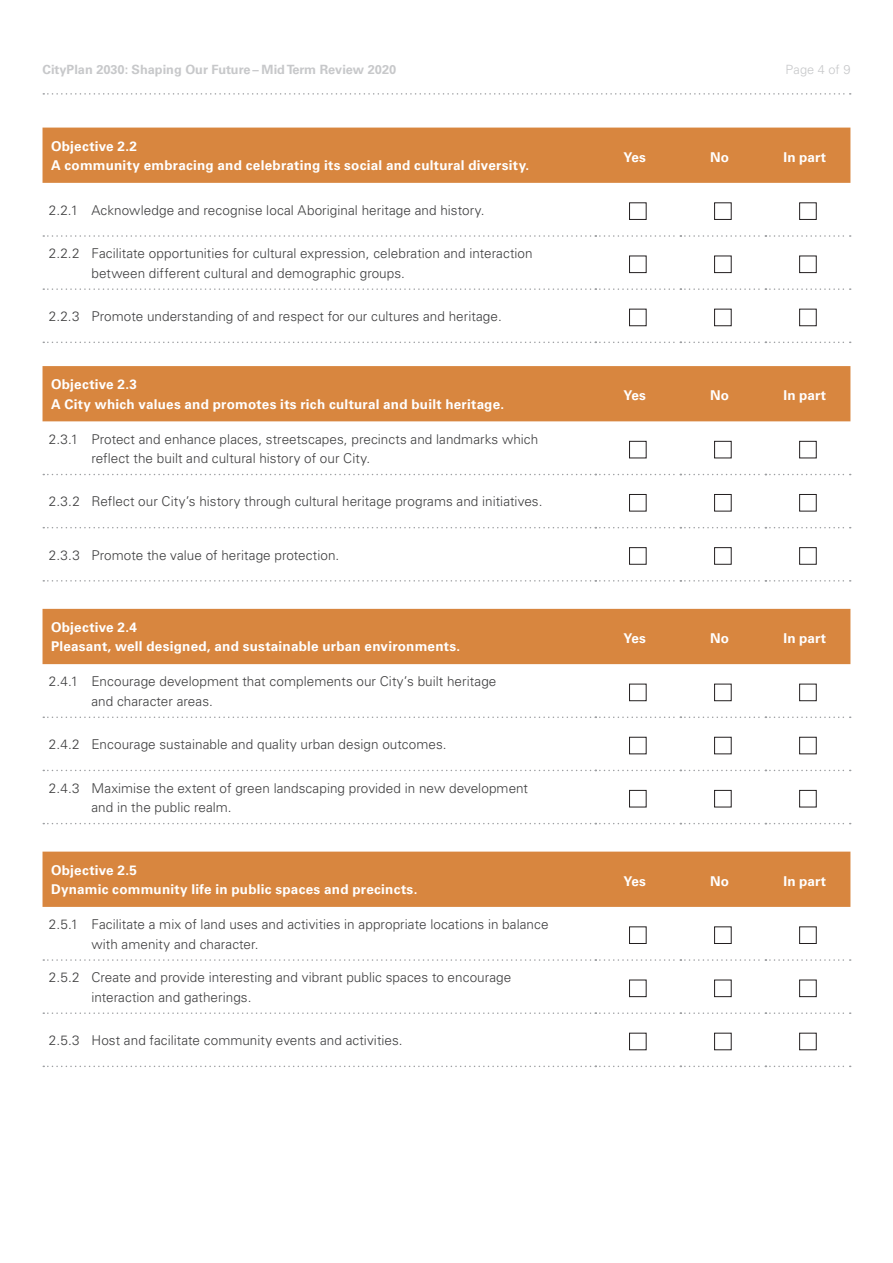
<style>
.page{position:relative;width:893px;height:1263px;background:#fff}
.page>*{position:absolute;margin:0;border:0;box-sizing:border-box;transform-origin:0 0}
.Table_Body_Copy{font:300 13.5px/19.5px "Univers";letter-spacing:.005em;color:#3e3e3f}
.Table_Header{font:700 13.5px/19.5px "Univers";letter-spacing:.015em;color:#fff}
.t1{font:700 12.75px "Univers";color:#c7c8ca}
.t2{font:300 12.75px "Univers";letter-spacing:.01em;color:#c7c8ca}
</style>
<div class="page">
<svg style="left:43px;top:93px;width:808px;height:2px"></svg>
<div style="left:43px;top:128px;width:807px;height:55px;background:#d8863f"></div>
<svg style="left:43px;top:235px;width:808px;height:2px"></svg>
<svg style="left:43px;top:288px;width:808px;height:2px"></svg>
<svg style="left:43px;top:342px;width:808px;height:1px"></svg>
<div style="left:629px;top:203px;width:17px;height:17px;border:1px solid #231f20"></div>
<div style="left:714px;top:203px;width:17px;height:17px;border:1px solid #231f20"></div>
<div style="left:799px;top:203px;width:17px;height:17px;border:1px solid #231f20"></div>
<div style="left:629px;top:256px;width:17px;height:17px;border:1px solid #231f20"></div>
<div style="left:714px;top:256px;width:17px;height:17px;border:1px solid #231f20"></div>
<div style="left:799px;top:256px;width:17px;height:17px;border:1px solid #231f20"></div>
<div style="left:629px;top:309px;width:17px;height:17px;border:1px solid #231f20"></div>
<div style="left:714px;top:309px;width:17px;height:17px;border:1px solid #231f20"></div>
<div style="left:799px;top:309px;width:17px;height:17px;border:1px solid #231f20"></div>
<div style="left:43px;top:366px;width:807px;height:55px;background:#d8863f"></div>
<svg style="left:43px;top:474px;width:808px;height:1px"></svg>
<svg style="left:43px;top:527px;width:808px;height:1px"></svg>
<svg style="left:43px;top:580px;width:808px;height:2px"></svg>
<div style="left:629px;top:441px;width:17px;height:17px;border:1px solid #231f20"></div>
<div style="left:714px;top:441px;width:17px;height:17px;border:1px solid #231f20"></div>
<div style="left:799px;top:441px;width:17px;height:17px;border:1px solid #231f20"></div>
<div style="left:629px;top:494px;width:17px;height:17px;border:1px solid #231f20"></div>
<div style="left:714px;top:494px;width:17px;height:17px;border:1px solid #231f20"></div>
<div style="left:799px;top:494px;width:17px;height:17px;border:1px solid #231f20"></div>
<div style="left:629px;top:547px;width:17px;height:17px;border:1px solid #231f20"></div>
<div style="left:714px;top:547px;width:17px;height:17px;border:1px solid #231f20"></div>
<div style="left:799px;top:547px;width:17px;height:17px;border:1px solid #231f20"></div>
<div style="left:43px;top:609px;width:807px;height:55px;background:#d8863f"></div>
<svg style="left:43px;top:716px;width:808px;height:2px"></svg>
<svg style="left:43px;top:770px;width:808px;height:1px"></svg>
<svg style="left:43px;top:823px;width:808px;height:1px"></svg>
<div style="left:629px;top:684px;width:17px;height:17px;border:1px solid #231f20"></div>
<div style="left:714px;top:684px;width:17px;height:17px;border:1px solid #231f20"></div>
<div style="left:799px;top:684px;width:17px;height:17px;border:1px solid #231f20"></div>
<div style="left:629px;top:737px;width:17px;height:17px;border:1px solid #231f20"></div>
<div style="left:714px;top:737px;width:17px;height:17px;border:1px solid #231f20"></div>
<div style="left:799px;top:737px;width:17px;height:17px;border:1px solid #231f20"></div>
<div style="left:629px;top:790px;width:17px;height:17px;border:1px solid #231f20"></div>
<div style="left:714px;top:790px;width:17px;height:17px;border:1px solid #231f20"></div>
<div style="left:799px;top:790px;width:17px;height:17px;border:1px solid #231f20"></div>
<div style="left:43px;top:852px;width:807px;height:55px;background:#d8863f"></div>
<svg style="left:43px;top:959px;width:808px;height:2px"></svg>
<svg style="left:43px;top:1012px;width:808px;height:2px"></svg>
<svg style="left:43px;top:1065px;width:808px;height:2px"></svg>
<div style="left:629px;top:927px;width:17px;height:17px;border:1px solid #231f20"></div>
<div style="left:714px;top:927px;width:17px;height:17px;border:1px solid #231f20"></div>
<div style="left:799px;top:927px;width:17px;height:17px;border:1px solid #231f20"></div>
<div style="left:629px;top:980px;width:17px;height:17px;border:1px solid #231f20"></div>
<div style="left:714px;top:980px;width:17px;height:17px;border:1px solid #231f20"></div>
<div style="left:799px;top:980px;width:17px;height:17px;border:1px solid #231f20"></div>
<div style="left:629px;top:1033px;width:17px;height:17px;border:1px solid #231f20"></div>
<div style="left:714px;top:1033px;width:17px;height:17px;border:1px solid #231f20"></div>
<div style="left:799px;top:1033px;width:17px;height:17px;border:1px solid #231f20"></div>
<p class="t1" style="left:43px;top:62px;width:355px">CityPlan 2030: Shaping Our Future – Mid Term Review 2020</p>
<p class="t2" style="left:786px;top:61px;width:66px">Page 4 of 9</p>
<p class="Table_Header" style="left:51px;top:136px;width:480px">Objective 2.2<br>A community embracing and celebrating its social and cultural diversity.</p>
<p class="Table_Header" style="left:623px;top:147px;width:24px">Yes</p>
<p class="Table_Header" style="left:710px;top:147px;width:20px">No</p>
<p class="Table_Header" style="left:783px;top:147px;width:44px">In part</p>
<p class="Table_Body_Copy" style="left:49px;top:200px;width:437px">2.2.1 Acknowledge and recognise local Aboriginal heritage and history.</p>
<p class="Table_Body_Copy" style="left:91px;top:244px;width:443px;text-indent:-43px">2.2.2 Facilitate opportunities for cultural expression, celebration and interaction between different cultural and demographic groups.</p>
<p class="Table_Body_Copy" style="left:49px;top:307px;width:454px">2.2.3 Promote understanding of and respect for our cultures and heritage.</p>
<p class="Table_Header" style="left:51px;top:375px;width:455px">Objective 2.3<br>A City which values and promotes its rich cultural and built heritage.</p>
<p class="Table_Header" style="left:623px;top:386px;width:24px">Yes</p>
<p class="Table_Header" style="left:710px;top:386px;width:20px">No</p>
<p class="Table_Header" style="left:783px;top:386px;width:44px">In part</p>
<p class="Table_Body_Copy" style="left:91px;top:429px;width:448px;text-indent:-43px">2.3.1 Protect and enhance places, streetscapes, precincts and landmarks which reflect the built and cultural history of our City.</p>
<p class="Table_Body_Copy" style="left:49px;top:492px;width:495px">2.3.2 Reflect our City’s history through cultural heritage programs and initiatives.</p>
<p class="Table_Body_Copy" style="left:49px;top:545px;width:292px">2.3.3 Promote the value of heritage protection.</p>
<p class="Table_Header" style="left:51px;top:617px;width:411px">Objective 2.4<br>Pleasant, well designed, and sustainable urban environments.</p>
<p class="Table_Header" style="left:623px;top:628px;width:24px">Yes</p>
<p class="Table_Header" style="left:710px;top:628px;width:20px">No</p>
<p class="Table_Header" style="left:783px;top:628px;width:44px">In part</p>
<p class="Table_Body_Copy" style="left:91px;top:672px;width:407px;text-indent:-43px">2.4.1 Encourage development that complements our City’s built heritage and character areas.</p>
<p class="Table_Body_Copy" style="left:49px;top:735px;width:399px">2.4.2 Encourage sustainable and quality urban design outcomes.</p>
<p class="Table_Body_Copy" style="left:91px;top:778px;width:438px;text-indent:-43px">2.4.3 Maximise the extent of green landscaping provided in new development and in the public realm.</p>
<p class="Table_Header" style="left:51px;top:860px;width:368px">Objective 2.5<br>Dynamic community life in public spaces and precincts.</p>
<p class="Table_Header" style="left:623px;top:871px;width:24px">Yes</p>
<p class="Table_Header" style="left:710px;top:871px;width:20px">No</p>
<p class="Table_Header" style="left:783px;top:871px;width:44px">In part</p>
<p class="Table_Body_Copy" style="left:91px;top:914px;width:459px;text-indent:-43px">2.5.1 Facilitate a mix of land uses and activities in appropriate locations in balance with amenity and character.</p>
<p class="Table_Body_Copy" style="left:91px;top:968px;width:421px;text-indent:-43px">2.5.2 Create and provide interesting and vibrant public spaces to encourage interaction and gatherings.</p>
<p class="Table_Body_Copy" style="left:49px;top:1030px;width:355px">2.5.3 Host and facilitate community events and activities.</p>
</div>
